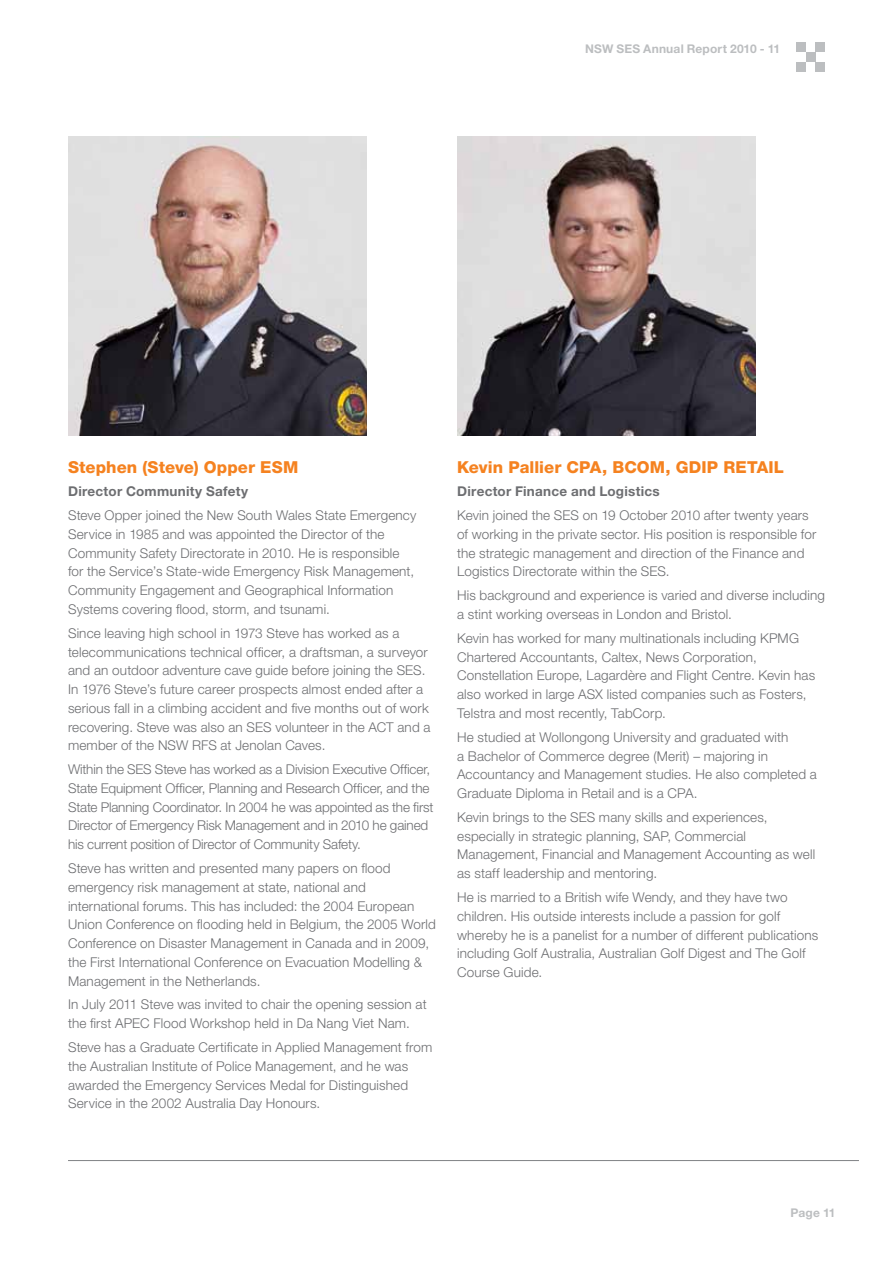
<style>
.page{position:relative;width:893px;height:1263px;background:#fff}
.page>*{position:absolute;margin:0;border:0;box-sizing:border-box;transform-origin:0 0}
.t1{font:800 16.5px "Helvetica Neue";letter-spacing:.005em;color:#f58220}
.t2{font:300 13.5px/18.8px "Helvetica Neue";letter-spacing:.01em;color:#6d6e71}
.t3{font:300 13.5px/18.8px "Helvetica Neue";letter-spacing:-.01em;color:#6d6e71}
.t4{font:700 13.5px "Helvetica Neue";letter-spacing:.02em;color:#6d6e71}
.t5{font:700 12px "Helvetica Neue";letter-spacing:.01em;color:#bcbec0}
</style>
<div class="page">
<div style="left:796px;top:43px;width:10px;height:9px;background:#bcbec0"></div>
<div style="left:796px;top:62px;width:10px;height:9px;background:#bcbec0"></div>
<div style="left:806px;top:52px;width:9px;height:10px;background:#bcbec0"></div>
<div style="left:815px;top:43px;width:10px;height:9px;background:#bcbec0"></div>
<div style="left:815px;top:62px;width:10px;height:9px;background:#bcbec0"></div>
<hr style="left:68px;top:1160px;width:791px;height:1px;background:#808285">
<img style="left:68px;top:137px;width:299px;height:298px">
<img style="left:457px;top:137px;width:299px;height:298px">
<p class="t5" style="left:585px;top:41px;width:197px">NSW SES Annual Report 2010 - 11</p>
<p class="t1" style="left:68px;top:458px;width:232px">Stephen (Steve) Opper ESM</p>
<p class="t4" style="left:68px;top:483px;width:181px">Director Community Safety</p>
<p class="t2" style="left:68px;top:506px;width:350px">Steve Opper joined the New South Wales State Emergency Service in 1985 and was appointed the Director of the Community Safety Directorate in 2010. He is responsible for the Service’s State-wide Emergency Risk Management, Community Engagement and Geographical Information Systems covering flood, storm, and tsunami.</p>
<p class="t2" style="left:68px;top:623px;width:364px">Since leaving high school in 1973 Steve has worked as a telecommunications technical officer, a draftsman, a surveyor and an outdoor adventure cave guide before joining the SES.<br>In 1976 Steve’s future career prospects almost ended after a serious fall in a climbing accident and five months out of work recovering. Steve was also an SES volunteer in the ACT and a member of the NSW RFS at Jenolan Caves.</p>
<p class="t3" style="left:68px;top:760px;width:367px">Within the SES Steve has worked as a Division Executive Officer, State Equipment Officer, Planning and Research Officer, and the State Planning Coordinator. In 2004 he was appointed as the first Director of Emergency Risk Management and in 2010 he gained his current position of Director of Community Safety.</p>
<p class="t2" style="left:68px;top:858px;width:369px">Steve has written and presented many papers on flood emergency risk management at state, national and international forums. This has included: the 2004 European Union Conference on flooding held in Belgium, the 2005 World Conference on Disaster Management in Canada and in 2009, the First International Conference on Evacuation Modelling &amp; Management in the Netherlands.</p>
<p class="t2" style="left:68px;top:995px;width:360px">In July 2011 Steve was invited to chair the opening session at the first APEC Flood Workshop held in Da Nang Viet Nam.</p>
<p class="t2" style="left:68px;top:1037px;width:366px">Steve has a Graduate Certificate in Applied Management from the Australian Institute of Police Management, and he was awarded the Emergency Services Medal for Distinguished Service in the 2002 Australia Day Honours.</p>
<p class="t1" style="left:457px;top:458px;width:328px">Kevin Pallier CPA, BCOM, GDIP RETAIL</p>
<p class="t4" style="left:457px;top:483px;width:204px">Director Finance and Logistics</p>
<p class="t2" style="left:457px;top:506px;width:361px">Kevin joined the SES on 19 October 2010 after twenty years of working in the private sector. His position is responsible for the strategic management and direction of the Finance and Logistics Directorate within the SES.</p>
<p class="t2" style="left:457px;top:586px;width:369px">His background and experience is varied and diverse including a stint working overseas in London and Bristol.</p>
<p class="t2" style="left:457px;top:628px;width:360px">Kevin has worked for many multinationals including KPMG Chartered Accountants, Caltex, News Corporation, Constellation Europe, Lagardère and Flight Centre. Kevin has also worked in large ASX listed companies such as Fosters, Telstra and most recently, TabCorp.</p>
<p class="t2" style="left:457px;top:727px;width:361px">He studied at Wollongong University and graduated with<br>a Bachelor of Commerce degree (Merit) – majoring in Accountancy and Management studies. He also completed a Graduate Diploma in Retail and is a CPA.</p>
<p class="t2" style="left:457px;top:807px;width:360px">Kevin brings to the SES many skills and experiences, especially in strategic planning, SAP, Commercial Management, Financial and Management Accounting as well as staff leadership and mentoring.</p>
<p class="t2" style="left:457px;top:887px;width:363px">He is married to a British wife Wendy, and they have two children. His outside interests include a passion for golf whereby he is a panelist for a number of different publications including Golf Australia, Australian Golf Digest and The Golf Course Guide.</p>
<p class="t5" style="left:791px;top:1205px;width:46px">Page 11</p>
</div>
